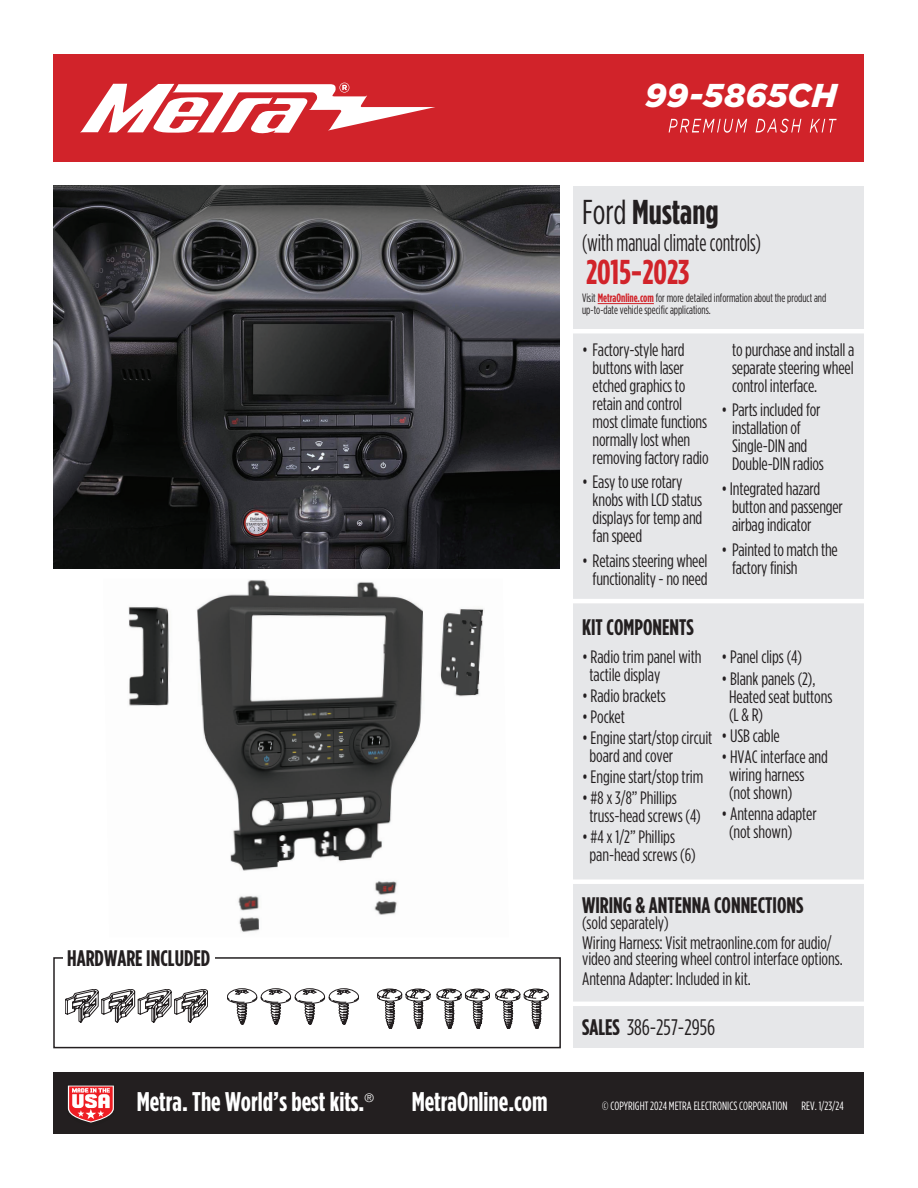
<style>
.page{position:relative;width:918px;height:1188px;background:#fff}
.page>*{position:absolute;margin:0;border:0;box-sizing:border-box;transform-origin:0 0}
.t1{font:700 34.5px "Gotham Condensed";color:#231f20}
.t2{font:700 34.5px "Gotham Condensed";color:#d1232a}
.t3{font:italic 900 33px "Gotham";color:#fff}
.t4{font:700 27px "Gotham Condensed";color:#fff}
.t5{font:24px "Gotham Condensed";letter-spacing:-.005em;color:#231f20;scale:.85 1}
.t6{font:700 22.5px "Gotham Condensed";color:#231f20}
.t7{font:22.5px "Gotham Condensed";color:#231f20}
.t8{font:18px/18px "Gotham Condensed";letter-spacing:-.01em;color:#231f20}
.t9{font:12px/12px "Gotham Condensed";color:#231f20;scale:.93 1}
.t10{font:12px "Gotham Condensed";color:#fff}
.t11{font:300 12px "Helvetica Neue";color:#fff}
.s1{font-weight:400}
.s2{font-weight:700;color:#d1232a}
.s3{font-weight:700}
</style>
<div class="page">
<div style="left:53px;top:1072px;width:810px;height:62px;background:#231f20"></div>
<div style="left:53px;top:54px;width:810px;height:108px;background:#d1232a"></div>
<svg style="left:80px;top:83px;width:355px;height:51px"></svg>
<svg style="left:669px;top:119px;width:168px;height:14px"></svg>
<div style="left:573px;top:186px;width:290px;height:862px;background:#e6e7e9"></div>
<svg style="left:67px;top:1085px;width:47px;height:38px"></svg>
<div style="left:53px;top:957px;width:508px;height:91px;border:2px solid #231f20"></div>
<svg style="left:227px;top:988px;width:132px;height:37px"></svg>
<svg style="left:65px;top:989px;width:143px;height:34px"></svg>
<div style="left:63px;top:947px;width:151px;height:24px;background:#fff"></div>
<hr style="left:573px;top:329px;width:295px;height:4px;background:#fff">
<hr style="left:572px;top:599px;width:294px;height:4px;background:#fff">
<div style="left:572px;top:879px;width:294px;height:5px;background:#fff"></div>
<hr style="left:572px;top:1002px;width:294px;height:4px;background:#fff">
<hr style="left:598px;top:303px;width:56px;height:1px;background:#d1232a">
<img style="left:53px;top:186px;width:506px;height:382px">
<img style="left:128px;top:580px;width:356px;height:352px">
<svg style="left:377px;top:989px;width:172px;height:40px"></svg>
<h2 class="t3" style="left:645px;top:77px;width:193px">99-5865CH</h2>
<h1 class="t1" style="left:582px;top:193px;width:138px"><span class="s1">Ford</span> Mustang</h1>
<h3 class="t5" style="left:582px;top:230px;width:212px">(with manual climate controls)</h3>
<h1 class="t2" style="left:586px;top:253px;width:105px">2015-2023</h1>
<p class="t9" style="left:582px;top:292px;width:264px">Visit <span class="s2">MetraOnline.com</span> for more detailed information about the product and up-to-date vehicle specific applications.</p>
<p class="t8" style="left:593px;top:340px;width:118px;text-indent:-10px">• Factory-style hard buttons with laser etched graphics to retain and control most climate functions normally lost when removing factory radio</p>
<p class="t8" style="left:593px;top:473px;width:111px;text-indent:-10px">• Easy to use rotary knobs with LCD status displays for temp and fan speed</p>
<p class="t8" style="left:582px;top:552px;width:127px;text-align:center">• Retains steering wheel functionality - no need</p>
<p class="t8" style="left:732px;top:340px;width:124px;text-align:justify">to purchase and install a separate steering wheel control interface.</p>
<p class="t8" style="left:732px;top:401px;width:93px;text-indent:-10px">• Parts included for installation of<br>Single-DIN and<br>Double-DIN radios</p>
<p class="t8" style="left:732px;top:480px;width:112px;text-indent:-10px">• Integrated hazard button and passenger airbag indicator</p>
<p class="t8" style="left:732px;top:540px;width:107px;text-indent:-10px">• Painted to match the factory finish</p>
<p class="t6" style="left:67px;top:945px;width:145px">HARDWARE INCLUDED</p>
<p class="t6" style="left:582px;top:614px;width:113px">KIT COMPONENTS</p>
<p class="t8" style="left:590px;top:648px;width:114px;text-indent:-8px">• Radio trim panel with tactile display</p>
<p class="t8" style="left:582px;top:687px;width:85px">• Radio brackets</p>
<p class="t8" style="left:582px;top:708px;width:44px">• Pocket</p>
<p class="t8" style="left:590px;top:729px;width:124px;text-indent:-8px">• Engine start/stop circuit board and cover</p>
<p class="t8" style="left:582px;top:768px;width:123px">• Engine start/stop trim</p>
<p class="t8" style="left:590px;top:789px;width:113px;text-indent:-8px">• #8 x 3/8” Phillips truss-head screws (4)</p>
<p class="t8" style="left:590px;top:828px;width:108px;text-indent:-8px">• #4 x 1/2” Phillips pan-head screws (6)</p>
<p class="t8" style="left:722px;top:648px;width:82px">• Panel clips (4)</p>
<p class="t8" style="left:729px;top:669px;width:105px;text-indent:-8px">• Blank panels (2),<br>Heated seat buttons (L &amp; R)</p>
<p class="t8" style="left:722px;top:726px;width:60px">• USB cable</p>
<p class="t8" style="left:729px;top:747px;width:100px;text-indent:-8px">• HVAC interface and wiring harness (not shown)</p>
<p class="t8" style="left:729px;top:804px;width:89px;text-indent:-8px">• Antenna adapter (not shown)</p>
<p class="t6" style="left:582px;top:892px;width:223px">WIRING &amp; ANTENNA CONNECTIONS</p>
<p class="t8" style="left:582px;top:913px;width:251px;line-height:19.5px">(sold separately)<br>Wiring Harness: Visit metraonline.com for audio/</p>
<p class="t8" style="left:582px;top:949px;width:262px;line-height:19.5px">video and steering wheel control interface options.<br>Antenna Adapter: Included in kit.</p>
<p class="t7" style="left:582px;top:1015px;width:135px"><span class="s3">SALES</span> 386-257-2956</p>
<h3 class="t4" style="left:137px;top:1087px;width:229px">Metra. The World’s best kits.</h3>
<p class="t11" style="left:365px;top:1088px;width:11px">®</p>
<h3 class="t4" style="left:412px;top:1087px;width:138px">MetraOnline.com</h3>
<p class="t10" style="left:602px;top:1099px;width:243px">© COPYRIGHT 2024 METRA ELECTRONICS CORPORATION REV. 1/23/24</p>
</div>
